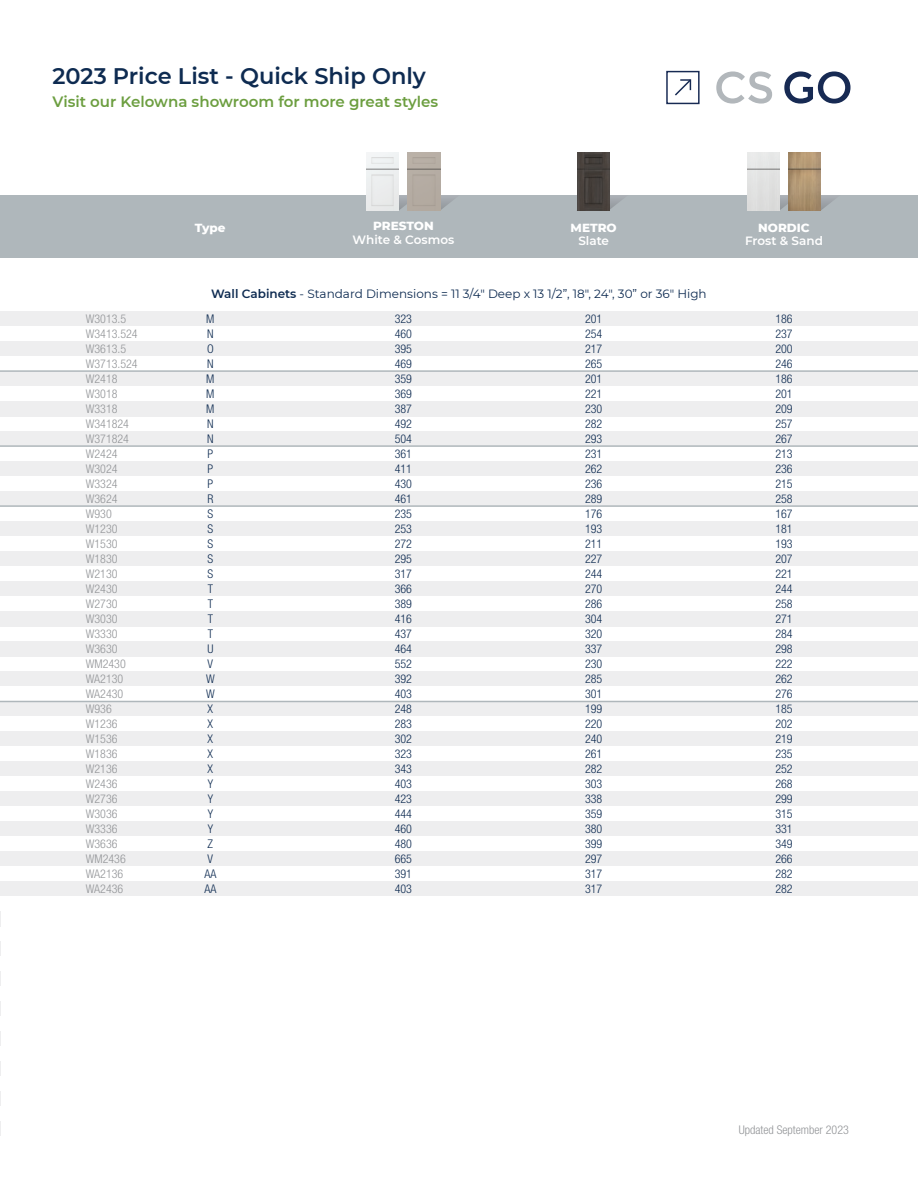
<style>
.page{position:relative;width:918px;height:1188px;background:#fff}
.page>*{position:absolute;margin:0;border:0;box-sizing:border-box;transform-origin:0 0}
.t1{font:600 22.5px "Montserrat";color:#0e2b51}
.t2{font:600 15px "Montserrat";color:#6c9e40}
.t3{font:300 condensed 12px/15px "Helvetica Neue LT Std";color:#0e2b51;text-align:justify}
.t4{font:300 condensed 12px/15px "Helvetica Neue LT Std";color:#939598}
.t5{font:12px "Montserrat";color:#0e2b51}
.t6{font:600 12px "Montserrat";color:#fff}
.t7{font:800 12px "Montserrat";color:#fff}
.s1{font-weight:600}
</style>
<div class="page">
<div style="left:0;top:311px;width:918px;height:15px;background:#eeeeef"></div>
<div style="left:0;top:341px;width:918px;height:15px;background:#eeeeef"></div>
<div style="left:0;top:371px;width:918px;height:15px;background:#eeeeef"></div>
<div style="left:0;top:401px;width:918px;height:15px;background:#eeeeef"></div>
<div style="left:0;top:431px;width:918px;height:15px;background:#eeeeef"></div>
<div style="left:0;top:461px;width:918px;height:15px;background:#eeeeef"></div>
<div style="left:0;top:491px;width:918px;height:15px;background:#eeeeef"></div>
<div style="left:0;top:521px;width:918px;height:15px;background:#eeeeef"></div>
<div style="left:0;top:551px;width:918px;height:15px;background:#eeeeef"></div>
<div style="left:0;top:581px;width:918px;height:15px;background:#eeeeef"></div>
<div style="left:0;top:611px;width:918px;height:15px;background:#eeeeef"></div>
<div style="left:0;top:641px;width:918px;height:15px;background:#eeeeef"></div>
<div style="left:0;top:671px;width:918px;height:15px;background:#eeeeef"></div>
<div style="left:0;top:701px;width:918px;height:15px;background:#eeeeef"></div>
<div style="left:0;top:731px;width:918px;height:15px;background:#eeeeef"></div>
<div style="left:0;top:761px;width:918px;height:15px;background:#eeeeef"></div>
<div style="left:0;top:791px;width:918px;height:15px;background:#eeeeef"></div>
<div style="left:0;top:821px;width:918px;height:15px;background:#eeeeef"></div>
<div style="left:0;top:851px;width:918px;height:15px;background:#eeeeef"></div>
<div style="left:0;top:881px;width:918px;height:15px;background:#eeeeef"></div>
<div style="left:0;top:195px;width:918px;height:63px;background:#afb7bb"></div>
<div style="left:666px;top:71px;width:34px;height:33px;border:1px solid #172a53"></div>
<svg style="left:675px;top:79px;width:17px;height:17px"></svg>
<svg style="left:716px;top:71px;width:56px;height:33px"></svg>
<svg style="left:784px;top:71px;width:67px;height:33px"></svg>
<hr style="left:0;top:370px;width:918px;height:2px;background:#afb7bb">
<hr style="left:0;top:445px;width:918px;height:2px;background:#afb7bb">
<hr style="left:0;top:505px;width:918px;height:2px;background:#afb7bb">
<hr style="left:0;top:701px;width:918px;height:1px;background:#afb7bb">
<svg style="left:577px;top:195px;width:46px;height:15px"></svg>
<img style="left:578px;top:153px;width:32px;height:57px">
<svg style="left:780px;top:195px;width:56px;height:15px"></svg>
<img style="left:747px;top:153px;width:33px;height:57px">
<img style="left:789px;top:153px;width:32px;height:57px">
<svg style="left:399px;top:195px;width:56px;height:15px"></svg>
<img style="left:367px;top:153px;width:32px;height:57px">
<div style="left:408px;top:153px;width:32px;height:57px;background:#b4aba2"></div>
<h1 class="t1" style="left:53px;top:63px;width:375px">2023 Price List - Quick Ship Only</h1>
<p class="t2" style="left:53px;top:93px;width:387px">Visit our Kelowna showroom for more great styles</p>
<p class="t7" style="left:195px;top:220px;width:32px">Type</p>
<p class="t7" style="left:373px;top:218px;width:62px">PRESTON</p>
<p class="t6" style="left:352px;top:232px;width:103px">White &amp; Cosmos</p>
<p class="t7" style="left:571px;top:220px;width:48px">METRO</p>
<p class="t6" style="left:578px;top:233px;width:32px">Slate</p>
<p class="t7" style="left:758px;top:220px;width:53px">NORDIC</p>
<p class="t6" style="left:745px;top:233px;width:79px">Frost &amp; Sand</p>
<p class="t4" style="left:86px;top:311px;width:53px">W3013.5<br>W3413.524<br>W3613.5<br>W3713.524<br>W2418<br>W3018<br>W3318<br>W341824<br>W371824<br>W2424<br>W3024<br>W3324<br>W3624<br>W930<br>W1230<br>W1530<br>W1830<br>W2130<br>W2430<br>W2730<br>W3030<br>W3330<br>W3630<br>WM2430<br>WA2130<br>WA2430<br>W936<br>W1236<br>W1536<br>W1836<br>W2136<br>W2436<br>W2736<br>W3036<br>W3336<br>W3636<br>WM2436<br>WA2136<br>WA2436</p>
<p class="t5" style="left:211px;top:287px;width:497px"><span class="s1">Wall Cabinets</span> - Standard Dimensions = 11 3/4" Deep x 13 1/2”, 18", 24", 30” or 36" High</p>
<p class="t3" style="left:204px;top:311px;width:13px;text-align:left">M<br>N<br>O<br>N<br>M<br>M<br>M<br>N<br>N<br>P<br>P<br>P<br>R<br>S<br>S<br>S<br>S<br>S<br>T<br>T<br>T<br>T<br>U<br>V<br>W<br>W<br>X<br>X<br>X<br>X<br>X<br>Y<br>Y<br>Y<br>Y<br>Z<br>V<br>AA<br>AA</p>
<p class="t3" style="left:395px;top:311px;width:19px">323<br>460<br>395<br>469<br>359<br>369<br>387<br>492<br>504<br>361<br>411<br>430<br>461<br>235<br>253<br>272<br>295<br>317<br>366<br>389<br>416<br>437<br>464<br>552<br>392<br>403<br>248<br>283<br>302<br>323<br>343<br>403<br>423<br>444<br>460<br>480<br>665<br>391<br>403</p>
<p class="t3" style="left:775px;top:311px;width:19px">186<br>237<br>200<br>246<br>186<br>201<br>209<br>257<br>267<br>213<br>236<br>215<br>258<br>167<br>181<br>193<br>207<br>221<br>244<br>258<br>271<br>284<br>298<br>222<br>262<br>276<br>185<br>202<br>219<br>235<br>252<br>268<br>299<br>315<br>331<br>349<br>266<br>282<br>282</p>
<p class="t3" style="left:585px;top:311px;width:19px">201<br>254<br>217<br>265<br>201<br>221<br>230<br>282<br>293<br>231<br>262<br>236<br>289<br>176<br>193<br>211<br>227<br>244<br>270<br>286<br>304<br>320<br>337<br>230<br>285<br>301<br>199<br>220<br>240<br>261<br>282<br>303<br>338<br>359<br>380<br>399<br>297<br>317<br>317</p>
<p class="t4" style="left:739px;top:1122px;width:112px">Updated September 2023</p>
</div>
